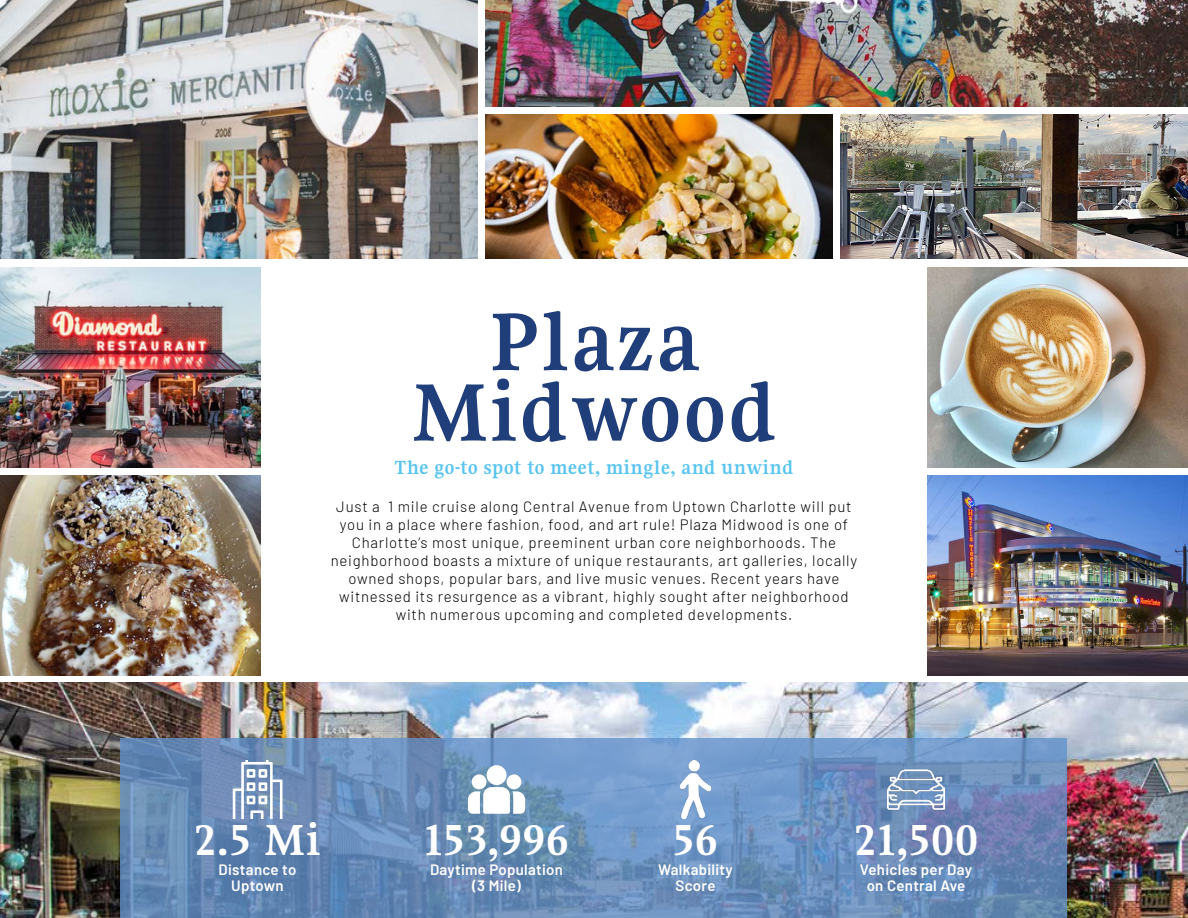
<style>
.page{position:relative;width:1188px;height:918px;background:#fff}
.page>*{position:absolute;margin:0;border:0;box-sizing:border-box;transform-origin:0 0}
.t1{font:700 90px "Gupter";letter-spacing:.03em;color:#203e7a}
.t2{font:700 48px "Gupter";letter-spacing:.03em;color:#fff}
.t3{font:700 21px "Gupter";letter-spacing:.03em;color:#58c4f1}
.t4{font:300 15px/18px "Barlow";letter-spacing:.05em;color:#000;text-align:center}
.t5{font:600 15px "Barlow";letter-spacing:.02em;color:#fff}
</style>
<div class="page">
<img style="left:485px;top:0;width:703px;height:107px">
<img style="left:0;top:0;width:478px;height:258px">
<img style="left:485px;top:114px;width:348px;height:144px">
<img style="left:0;top:683px;width:1188px;height:235px">
<svg style="left:121px;top:738px;width:946px;height:180px;background:#6a8dba"></svg>
<img style="left:0;top:267px;width:261px;height:200px">
<img style="left:0;top:475px;width:261px;height:200px">
<img style="left:927px;top:267px;width:261px;height:200px">
<img style="left:927px;top:475px;width:261px;height:200px">
<img style="left:841px;top:114px;width:347px;height:144px">
<img style="left:887px;top:761px;width:58px;height:57px">
<img style="left:667px;top:761px;width:57px;height:57px">
<svg style="left:468px;top:765px;width:57px;height:49px"></svg>
<svg style="left:228px;top:761px;width:57px;height:57px"></svg>
<p class="t1" style="left:489px;top:295px;width:212px">Plaza</p>
<p class="t1" style="left:411px;top:365px;width:367px">Midwood</p>
<p class="t3" style="left:395px;top:456px;width:400px">The go-to spot to meet, mingle, and unwind</p>
<p class="t4" style="left:331px;top:496px;width:528px">Just a 1 mile cruise along Central Avenue from Uptown Charlotte will put you in a place where fashion, food, and art rule! Plaza Midwood is one of Charlotte’s most unique, preeminent urban core neighborhoods. The neighborhood boasts a mixture of unique restaurants, art galleries, locally owned shops, popular bars, and live music venues. Recent years have witnessed its resurgence as a vibrant, highly sought after neighborhood with numerous upcoming and completed developments.</p>
<p class="t2" style="left:194px;top:815px;width:129px">2.5 Mi</p>
<p class="t2" style="left:425px;top:815px;width:145px">153,996</p>
<p class="t2" style="left:673px;top:815px;width:46px">56</p>
<p class="t2" style="left:854px;top:815px;width:125px">21,500</p>
<p class="t5" style="left:219px;top:859px;width:79px">Distance to</p>
<p class="t5" style="left:231px;top:875px;width:54px">Uptown</p>
<p class="t5" style="left:430px;top:859px;width:134px">Daytime Population</p>
<p class="t5" style="left:472px;top:875px;width:50px">(3 Mile)</p>
<p class="t5" style="left:658px;top:859px;width:76px">Walkability</p>
<p class="t5" style="left:676px;top:875px;width:41px">Score</p>
<p class="t5" style="left:860px;top:859px;width:114px">Vehicles per Day</p>
<p class="t5" style="left:867px;top:875px;width:100px">on Central Ave</p>
</div>
